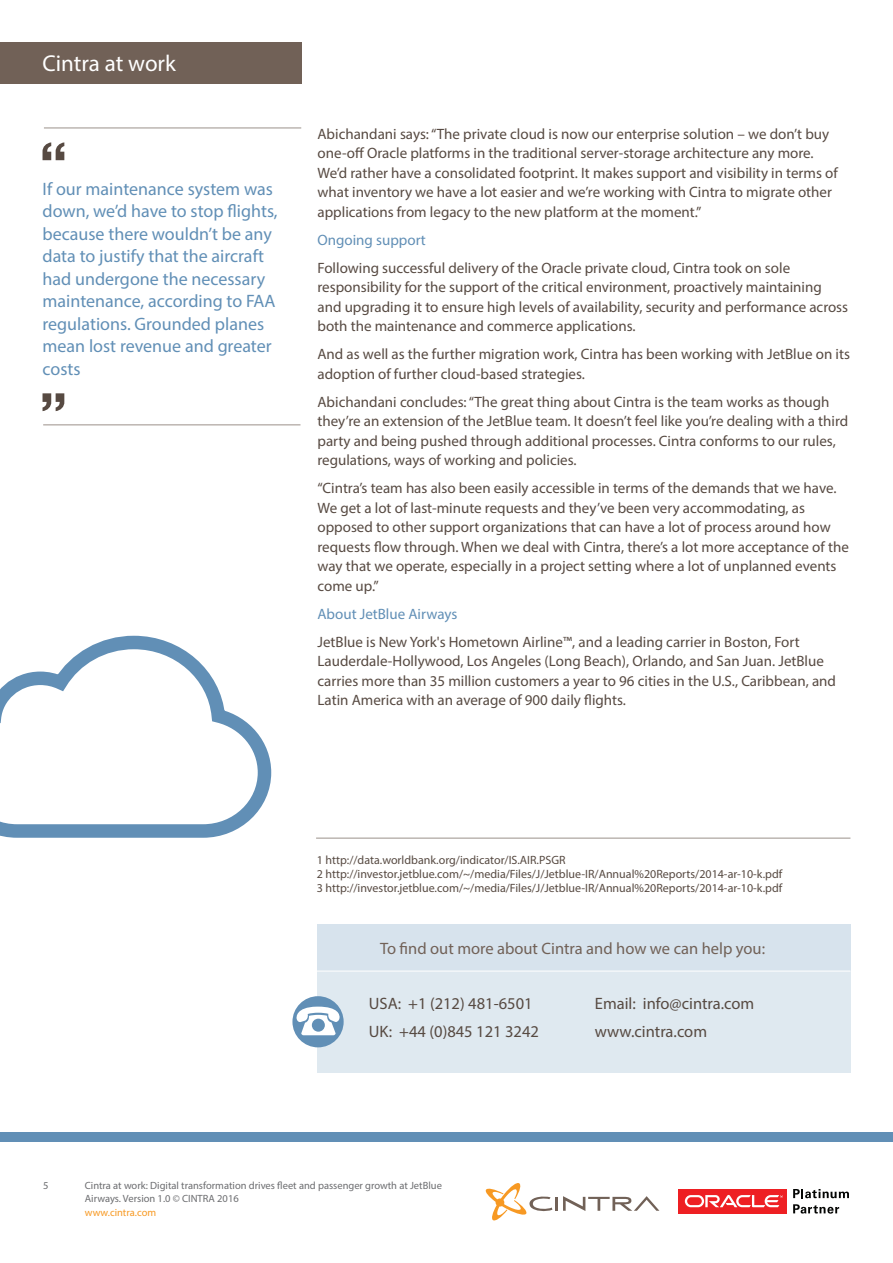
<style>
.page{position:relative;width:893px;height:1263px;background:#fff}
.page>*{position:absolute;margin:0;border:0;box-sizing:border-box;transform-origin:0 0}
.t1{font:22.95px "Myriad Pro";letter-spacing:-.005em;color:#fff}
.t2{font:18px/22.5px "Myriad Pro";color:#618fb6}
.t3{font:16.5px "Myriad Pro";color:#574a42}
.t4{font:16.5px "Myriad Pro";color:#716157}
.Body_text{font:15px/19.5px "Myriad Pro";color:#574a42}
.Body_text-2{font:15px "Myriad Pro";color:#618fb6}
.Page_strap{font:12px "Myriad Pro";color:#574a42}
.t5{font:10.5px/13.5px "Myriad Pro";color:#6c6d70}
.t6{font:10.5px "Myriad Pro";color:#f79923}
</style>
<div class="page">
<div style="left:0;top:43px;width:302px;height:41px;background:#716157"></div>
<div style="left:679px;top:1189px;width:108px;height:24px;background:#ee1f23"></div>
<svg style="left:685px;top:1195px;width:98px;height:12px"></svg>
<svg style="left:793px;top:1189px;width:56px;height:9px"></svg>
<svg style="left:793px;top:1204px;width:46px;height:9px"></svg>
<svg style="left:485px;top:1183px;width:174px;height:38px"></svg>
<div style="left:0;top:1132px;width:893px;height:10px;background:#618fb6"></div>
<div style="left:317px;top:971px;width:533px;height:102px;background:#dfe9f0"></div>
<div style="left:317px;top:924px;width:533px;height:47px;background:#d7e3ed"></div>
<hr style="left:317px;top:971px;width:533px;height:1px;background:#fff">
<div style="left:292px;top:996px;width:52px;height:51px;background:#618fb6;border-radius:50%"></div>
<svg style="left:296px;top:1006px;width:44px;height:29px"></svg>
<hr style="left:316px;top:838px;width:534px;height:1px;background:#9b918a">
<svg style="left:42px;top:142px;width:22px;height:18px"></svg>
<svg style="left:43px;top:393px;width:22px;height:18px"></svg>
<hr style="left:44px;top:128px;width:257px;height:1px;background:#9b918a">
<hr style="left:43px;top:424px;width:257px;height:1px;background:#9b918a">
<svg style="left:0;top:635px;width:272px;height:203px"></svg>
<h1 class="t1" style="left:43px;top:49px;width:135px">Cintra at work</h1>
<p class="t2" style="left:43px;top:177px;width:237px">If our maintenance system was down, we’d have to stop flights, because there wouldn’t be any data to justify that the aircraft had undergone the necessary maintenance, according to FAA regulations. Grounded planes mean lost revenue and greater costs</p>
<p class="Body_text" style="left:317px;top:124px;width:522px">Abichandani says: “The private cloud is now our enterprise solution – we don’t buy one-off Oracle platforms in the traditional server-storage architecture any more.<br>We’d rather have a consolidated footprint. It makes support and visibility in terms of what inventory we have a lot easier and we’re working with Cintra to migrate other applications from legacy to the new platform at the moment.”</p>
<p class="Body_text-2" style="left:317px;top:231px;width:110px">Ongoing support</p>
<p class="Body_text" style="left:317px;top:258px;width:532px">Following successful delivery of the Oracle private cloud, Cintra took on sole responsibility for the support of the critical environment, proactively maintaining and upgrading it to ensure high levels of availability, security and performance across both the maintenance and commerce applications.</p>
<p class="Body_text" style="left:317px;top:344px;width:534px">And as well as the further migration work, Cintra has been working with JetBlue on its adoption of further cloud-based strategies.</p>
<p class="Body_text" style="left:317px;top:392px;width:532px">Abichandani concludes: “The great thing about Cintra is the team works as though they’re an extension of the JetBlue team. It doesn’t feel like you’re dealing with a third party and being pushed through additional processes. Cintra conforms to our rules, regulations, ways of working and policies.</p>
<p class="Body_text" style="left:317px;top:478px;width:533px">“Cintra’s team has also been easily accessible in terms of the demands that we have.<br>We get a lot of last-minute requests and they’ve been very accommodating, as opposed to other support organizations that can have a lot of process around how requests flow through. When we deal with Cintra, there’s a lot more acceptance of the way that we operate, especially in a project setting where a lot of unplanned events come up.”</p>
<p class="Body_text-2" style="left:317px;top:605px;width:141px">About JetBlue Airways</p>
<p class="Body_text" style="left:317px;top:632px;width:520px">JetBlue is New York's Hometown Airline™, and a leading carrier in Boston, Fort Lauderdale-Hollywood, Los Angeles (Long Beach), Orlando, and San Juan. JetBlue carries more than 35 million customers a year to 96 cities in the U.S., Caribbean, and Latin America with an average of 900 daily flights.</p>
<p class="Page_strap" style="left:317px;top:852px;width:250px">1 http://data.worldbank.org/indicator/IS.AIR.PSGR</p>
<p class="Page_strap" style="left:317px;top:866px;width:467px">2 http://investor.jetblue.com/~/media/Files/J/Jetblue-IR/Annual%20Reports/2014-ar-10-k.pdf</p>
<p class="Page_strap" style="left:317px;top:881px;width:467px">3 http://investor.jetblue.com/~/media/Files/J/Jetblue-IR/Annual%20Reports/2014-ar-10-k.pdf</p>
<p class="t4" style="left:380px;top:938px;width:387px">To find out more about Cintra and how we can help you:</p>
<p class="t3" style="left:369px;top:993px;width:165px">USA: +1 (212) 481-6501</p>
<p class="t3" style="left:369px;top:1021px;width:172px">UK: +44 (0)845 121 3242</p>
<p class="t3" style="left:595px;top:993px;width:161px">Email: info@cintra.com</p>
<p class="t3" style="left:595px;top:1021px;width:114px">www.cintra.com</p>
<p class="t5" style="left:43px;top:1178px;width:7px">5</p>
<p class="t5" style="left:85px;top:1178px;width:359px">Cintra at work: Digital transformation drives fleet and passenger growth at JetBlue<br>Airways. Version 1.0 © CINTRA 2016</p>
<p class="t6" style="left:85px;top:1206px;width:73px">www.cintra.com</p>
</div>
